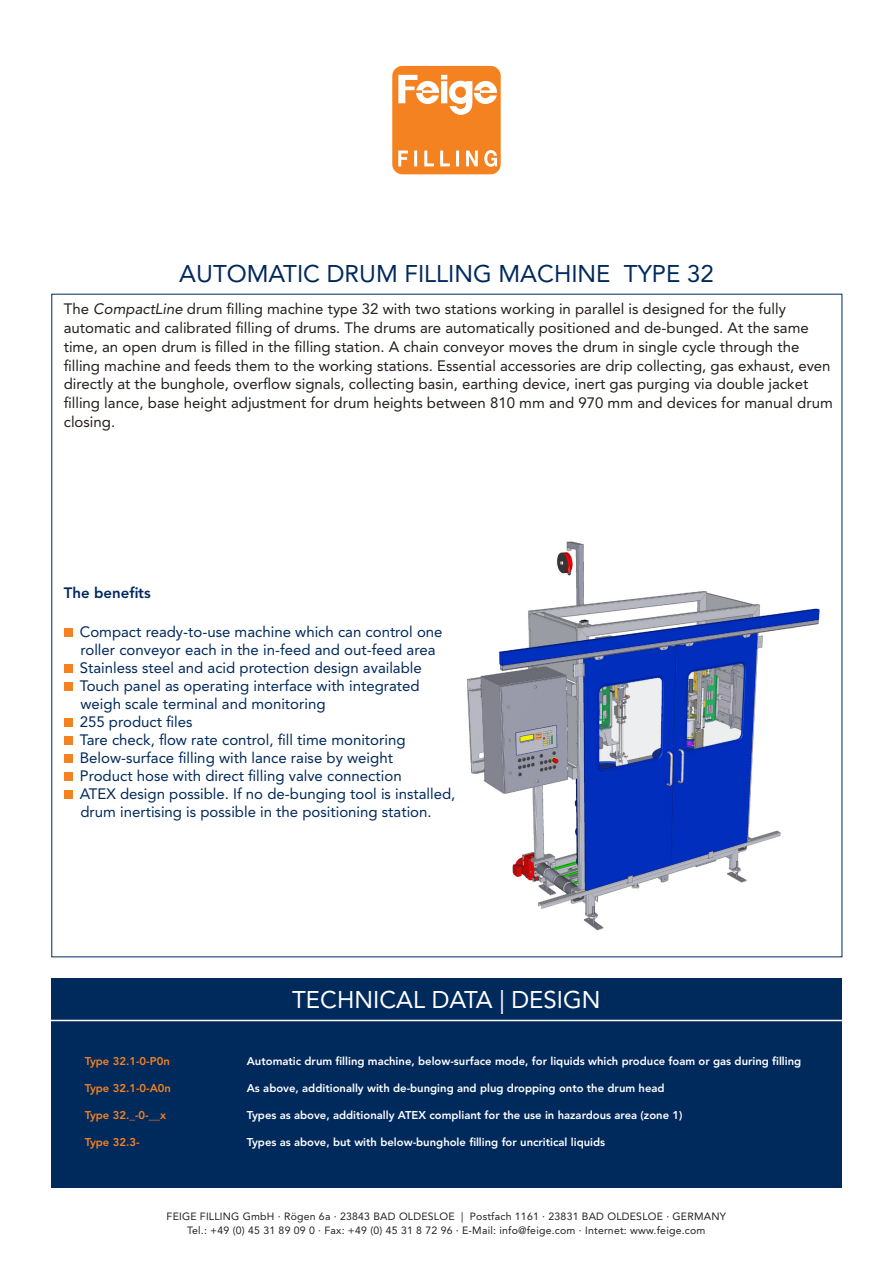
<style>
.page{position:relative;width:893px;height:1263px;background:#fff}
.page>*{position:absolute;margin:0;border:0;box-sizing:border-box;transform-origin:0 0}
.t1{font:24px "Avenir LT";color:#00295c}
.t2{font:24px "Avenir LT";color:#fff}
.t3{font:15px/18.8px "Avenir LT";color:#241e1b}
.t4{font:15px "Avenir LT";color:#00295c}
.t5{font:800 15px "Avenir LT Std";color:#00295c}
.t6{font:800 11.25px "Avenir LT Std";color:#fff}
.t7{font:800 11.25px "Avenir LT Std";color:#f58220}
.t8{font:10.5px "Avenir LT";letter-spacing:.02em;color:#231f20}
.s1{font-family:"Avenir";font-style:italic}
</style>
<div class="page">
<svg style="left:392px;top:66px;width:109px;height:108px"></svg>
<img style="left:467px;top:541px;width:353px;height:390px">
<div style="left:51px;top:978px;width:791px;height:210px;background:#00295c"></div>
<hr style="left:0;top:1020px;width:893px;height:1px;background:#fff">
<div style="left:64px;top:629px;width:8px;height:8px;background:#f58220"></div>
<div style="left:64px;top:665px;width:8px;height:8px;background:#f58220"></div>
<div style="left:64px;top:683px;width:8px;height:8px;background:#f58220"></div>
<div style="left:64px;top:719px;width:8px;height:8px;background:#f58220"></div>
<div style="left:64px;top:737px;width:8px;height:8px;background:#f58220"></div>
<div style="left:64px;top:755px;width:8px;height:8px;background:#f58220"></div>
<div style="left:64px;top:773px;width:8px;height:8px;background:#f58220"></div>
<div style="left:64px;top:791px;width:8px;height:8px;background:#f58220"></div>
<p class="t1" style="left:179px;top:259px;width:536px">AUTOMATIC DRUM FILLING MACHINE TYPE 32</p>
<p class="t3" style="left:64px;top:300px;width:770px">The <span class="s1">CompactLine</span> drum filling machine type 32 with two stations working in parallel is designed for the fully automatic and calibrated filling of drums. The drums are automatically positioned and de-bunged. At the same time, an open drum is filled in the filling station. A chain conveyor moves the drum in single cycle through the filling machine and feeds them to the working stations. Essential accessories are drip collecting, gas exhaust, even directly at the bunghole, overflow signals, collecting basin, earthing device, inert gas purging via double jacket filling lance, base height adjustment for drum heights between 810 mm and 970 mm and devices for manual drum closing.</p>
<p class="t5" style="left:64px;top:584px;width:88px">The benefits</p>
<p class="t4" style="left:80px;top:623px;width:364px">Compact ready-to-use machine which can control one</p>
<p class="t4" style="left:80px;top:641px;width:356px">roller conveyor each in the in-feed and out-feed area</p>
<p class="t4" style="left:80px;top:659px;width:344px">Stainless steel and acid protection design available</p>
<p class="t4" style="left:80px;top:677px;width:341px">Touch panel as operating interface with integrated</p>
<p class="t4" style="left:80px;top:695px;width:247px">weigh scale terminal and monitoring</p>
<p class="t4" style="left:80px;top:713px;width:114px">255 product files</p>
<p class="t4" style="left:80px;top:731px;width:327px">Tare check, flow rate control, fill time monitoring</p>
<p class="t4" style="left:80px;top:749px;width:315px">Below-surface filling with lance raise by weight</p>
<p class="t4" style="left:80px;top:767px;width:323px">Product hose with direct filling valve connection</p>
<p class="t4" style="left:80px;top:785px;width:377px">ATEX design possible. If no de-bunging tool is installed,</p>
<p class="t4" style="left:80px;top:803px;width:353px">drum inertising is possible in the positioning station.</p>
<p class="t2" style="left:292px;top:985px;width:310px">TECHNICAL DATA | DESIGN</p>
<p class="t7" style="left:85px;top:1055px;width:86px">Type 32.1-0-P0n</p>
<p class="t6" style="left:247px;top:1055px;width:556px">Automatic drum filling machine, below-surface mode, for liquids which produce foam or gas during filling</p>
<p class="t7" style="left:85px;top:1082px;width:88px">Type 32.1-0-A0n</p>
<p class="t6" style="left:247px;top:1082px;width:419px">As above, additionally with de-bunging and plug dropping onto the drum head</p>
<p class="t7" style="left:85px;top:1109px;width:83px">Type 32._-0-__x</p>
<p class="t6" style="left:247px;top:1109px;width:437px">Types as above, additionally ATEX compliant for the use in hazardous area (zone 1)</p>
<p class="t7" style="left:85px;top:1136px;width:56px">Type 32.3-</p>
<p class="t6" style="left:247px;top:1136px;width:360px">Types as above, but with below-bunghole filling for uncritical liquids</p>
<p class="t8" style="left:167px;top:1210px;width:561px">FEIGE FILLING GmbH · Rögen 6a · 23843 BAD OLDESLOE | Postfach 1161 · 23831 BAD OLDESLOE · GERMANY</p>
<p class="t8" style="left:187px;top:1224px;width:520px">Tel.: +49 (0) 45 31 89 09 0 · Fax: +49 (0) 45 31 8 72 96 · E-Mail: info@feige.com · Internet: www.feige.com</p>
</div>
